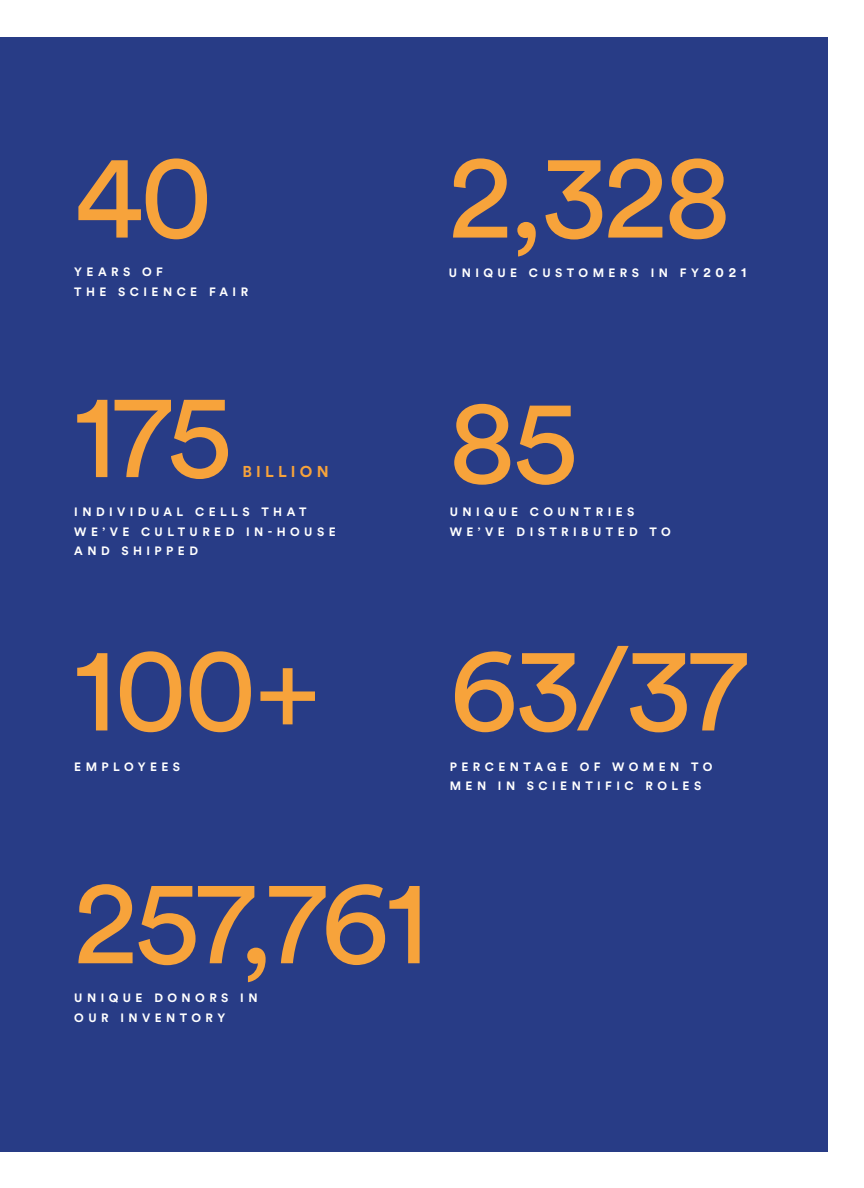
<style>
.page{position:relative;width:864px;height:1188px;background:#fff}
.page>*{position:absolute;margin:0;border:0;box-sizing:border-box;transform-origin:0 0}
.t1{font:119.25px "Circular Std";letter-spacing:-.025em;color:#f7a33b}
.t2{font:700 15.6px "Circular Std";letter-spacing:.27em;color:#f7a33b}
.t3{font:700 12px/19.5px "Circular Std";letter-spacing:.37em;color:#fff}
.s1{font-size:13.5px}
</style>
<div class="page">
<div style="left:0;top:37px;width:827px;height:1114px;background:#283c86"></div>
<p class="t1" style="left:74px;top:123px;width:140px">40</p>
<p class="t3" style="left:74px;top:262px;width:90px">YEARS OF</p>
<p class="t3" style="left:74px;top:282px;width:175px">THE SCIENCE FAIR</p>
<p class="t1" style="left:74px;top:363px;width:159px">175</p>
<p class="t2" style="left:242px;top:462px;width:88px">BILLION</p>
<p class="t1" style="left:449px;top:123px;width:284px">2,328</p>
<p class="t3" style="left:449px;top:263px;width:299px">UNIQUE CUSTOMERS IN FY<span class="s1">2021</span></p>
<p class="t1" style="left:449px;top:369px;width:131px">85</p>
<p class="t3" style="left:74px;top:502px;width:263px">INDIVIDUAL CELLS THAT<br>WE’VE CULTURED IN-HOUSE<br>AND SHIPPED</p>
<p class="t3" style="left:450px;top:502px;width:223px">UNIQUE COUNTRIES<br>WE’VE DISTRIBUTED TO</p>
<p class="t1" style="left:74px;top:616px;width:249px">100+</p>
<p class="t1" style="left:449px;top:616px;width:300px">63/37</p>
<p class="t3" style="left:74px;top:756px;width:107px">EMPLOYEES</p>
<p class="t3" style="left:450px;top:756px;width:264px">PERCENTAGE OF WOMEN TO<br>MEN IN SCIENTIFIC ROLES</p>
<p class="t1" style="left:74px;top:849px;width:356px">257,761</p>
<p class="t3" style="left:74px;top:988px;width:185px">UNIQUE DONORS IN<br>OUR INVENTORY</p>
</div>
